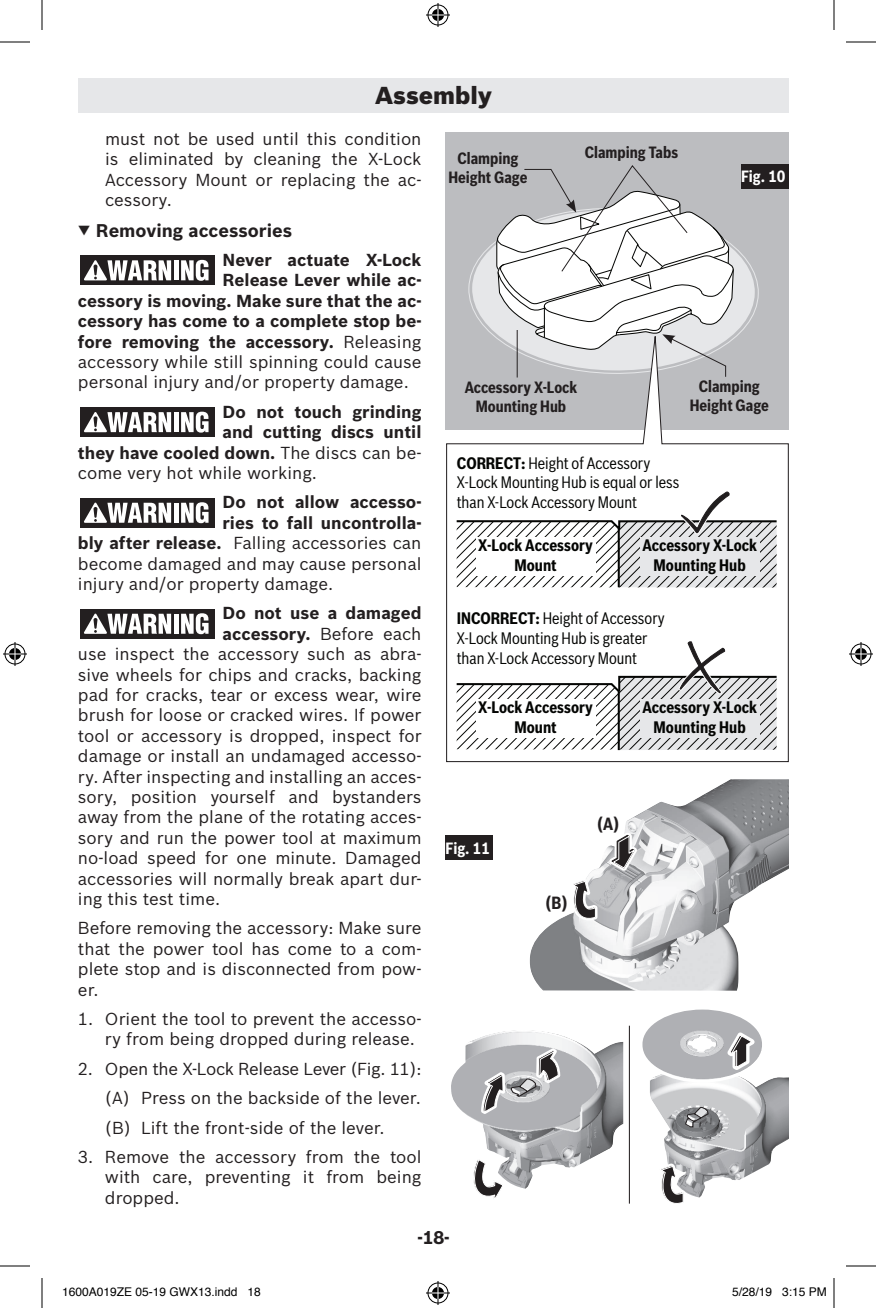
<style>
.page{position:relative;width:876px;height:1308px;background:#fff}
.page>*{position:absolute;margin:0;border:0;box-sizing:border-box;transform-origin:0 0}
.t1{font:900 24px "Bosch Sans";color:#231f20}
.t2{font:700 18px "Bosch Sans";color:#231f20}
.t3{font:700 17.2px "Bosch Sans Cond";color:#231f20}
.t4{font:17px/20.4px "Bosch Sans";color:#231f20;text-align:justify}
.t5{font:700 17px "Bosch Sans";color:#231f20}
.t6{font:16.4px/19.6px "Bosch Sans Cond";color:#040503}
.t7{font:700 16.4px/19.6px "Bosch Sans Cond";color:#040503;text-align:center}
.t8{font:700 16px/19.2px "Bosch Sans Cond";color:#231f20;text-align:center}
.t9{font:700 16px "Bosch Sans Cond";color:#fff}
.t10{font:12px "Helvetica";color:#000}
.s1{font-weight:400}
.s2{font-weight:700}
</style>
<div class="page">
<div style="left:80px;top:256px;width:135px;height:29px;background:#231f20"></div>
<hr style="left:174px;top:260px;width:4px;height:20px;background:#fff">
<svg style="left:181px;top:260px;width:28px;height:21px"></svg>
<svg style="left:84px;top:260px;width:87px;height:20px"></svg>
<div style="left:80px;top:407px;width:135px;height:30px;background:#231f20"></div>
<hr style="left:174px;top:412px;width:4px;height:20px;background:#fff">
<svg style="left:181px;top:412px;width:28px;height:21px"></svg>
<svg style="left:84px;top:412px;width:87px;height:20px"></svg>
<div style="left:80px;top:498px;width:135px;height:29px;background:#231f20"></div>
<hr style="left:174px;top:503px;width:4px;height:20px;background:#fff">
<svg style="left:181px;top:502px;width:28px;height:21px"></svg>
<svg style="left:84px;top:503px;width:87px;height:20px"></svg>
<div style="left:80px;top:609px;width:135px;height:29px;background:#231f20"></div>
<hr style="left:174px;top:614px;width:4px;height:20px;background:#fff">
<svg style="left:181px;top:613px;width:28px;height:21px"></svg>
<svg style="left:84px;top:614px;width:87px;height:20px"></svg>
<div style="left:78px;top:78px;width:711px;height:34px;background:#e6e7e9"></div>
<div style="left:446px;top:132px;width:343px;height:203px;background:#bcbdc0"></div>
<svg style="left:471px;top:209px;width:285px;height:126px;background:#cecfd2"></svg>
<svg style="left:446px;top:335px;width:343px;height:427px"></svg>
<svg style="left:455px;top:492px;width:324px;height:97px"></svg>
<svg style="left:455px;top:641px;width:324px;height:111px"></svg>
<svg style="left:494px;top:164px;width:241px;height:214px"></svg>
<hr style="left:517px;top:330px;width:1px;height:48px;background:#231f20">
<div style="left:741px;top:164px;width:48px;height:24px;background:#231f20"></div>
<img style="left:530px;top:779px;width:259px;height:212px">
<svg style="left:763px;top:821px;width:26px;height:51px"></svg>
<img style="left:451px;top:1030px;width:172px;height:159px">
<img style="left:650px;top:1077px;width:139px;height:120px">
<img style="left:651px;top:1010px;width:102px;height:16px">
<svg style="left:642px;top:1026px;width:126px;height:69px"></svg>
<svg style="left:471px;top:1158px;width:33px;height:40px"></svg>
<svg style="left:650px;top:1161px;width:37px;height:43px"></svg>
<svg style="left:481px;top:1048px;width:79px;height:66px;background:#ababae"></svg>
<svg style="left:685px;top:1101px;width:24px;height:27px"></svg>
<hr style="left:629px;top:1026px;width:1px;height:178px;background:#231f20">
<svg style="left:562px;top:833px;width:75px;height:99px"></svg>
<div style="left:446px;top:836px;width:47px;height:24px;background:#231f20"></div>
<hr style="left:0;top:42px;width:30px;height:1px;background:#000">
<hr style="left:846px;top:42px;width:30px;height:1px;background:#000">
<hr style="left:0;top:1266px;width:30px;height:1px;background:#000">
<hr style="left:846px;top:1266px;width:30px;height:1px;background:#000">
<hr style="left:42px;top:0;width:1px;height:30px;background:#000">
<hr style="left:42px;top:1278px;width:1px;height:30px;background:#000">
<hr style="left:834px;top:0;width:1px;height:30px;background:#000">
<hr style="left:834px;top:1278px;width:1px;height:30px;background:#000">
<svg style="left:426px;top:3px;width:24px;height:24px"></svg>
<svg style="left:426px;top:1281px;width:24px;height:24px"></svg>
<svg style="left:3px;top:642px;width:24px;height:24px"></svg>
<svg style="left:849px;top:642px;width:24px;height:24px"></svg>
<h1 class="t1" style="left:375px;top:77px;width:118px">Assembly</h1>
<p class="t4" style="left:105px;top:127px;width:318px">must not be used until this condition is eliminated by cleaning the X-Lock Accessory Mount or replacing the ac&shy;cessory.</p>
<p class="t2" style="left:78px;top:217px;width:216px">▼ Removing accessories</p>
<p class="t5" style="left:223px;top:247px;width:200px">Never actuate X-Lock</p>
<p class="t5" style="left:223px;top:267px;width:200px">Release Lever while ac-</p>
<p class="t5" style="left:78px;top:288px;width:345px">cessory is moving. Make sure that the ac-</p>
<p class="t5" style="left:78px;top:308px;width:345px">cessory has come to a complete stop be-</p>
<p class="t5" style="left:78px;top:329px;width:345px">fore removing the accessory. <span class="s1">Releasing</span></p>
<p class="t4" style="left:78px;top:350px;width:345px">accessory while still spinning could cause</p>
<p class="t4" style="left:78px;top:371px;width:332px">personal injury and/or property damage.</p>
<p class="t5" style="left:223px;top:399px;width:200px">Do not touch grinding</p>
<p class="t5" style="left:223px;top:419px;width:200px">and cutting discs until</p>
<p class="t5" style="left:78px;top:440px;width:345px">they have cooled down. <span class="s1">The discs can be-</span></p>
<p class="t4" style="left:78px;top:461px;width:241px">come very hot while working.</p>
<p class="t5" style="left:223px;top:489px;width:200px">Do not allow accesso-</p>
<p class="t5" style="left:223px;top:510px;width:200px">ries to fall uncontrolla-</p>
<p class="t4" style="left:78px;top:532px;width:345px"><span class="s2">bly after release.</span> Falling accessories can</p>
<p class="t4" style="left:78px;top:552px;width:345px">become damaged and may cause personal</p>
<p class="t4" style="left:78px;top:572px;width:257px">injury and/or property damage.</p>
<p class="t5" style="left:223px;top:600px;width:200px">Do not use a damaged</p>
<p class="t5" style="left:223px;top:621px;width:200px">accessory. <span class="s1">Before each</span></p>
<p class="t4" style="left:78px;top:643px;width:345px">use inspect the accessory such as abra-</p>
<p class="t4" style="left:78px;top:663px;width:345px">sive wheels for chips and cracks, backing</p>
<p class="t4" style="left:78px;top:683px;width:345px">pad for cracks, tear or excess wear, wire</p>
<p class="t4" style="left:78px;top:704px;width:345px">brush for loose or cracked wires. If power</p>
<p class="t4" style="left:78px;top:724px;width:345px">tool or accessory is dropped, inspect for</p>
<p class="t4" style="left:78px;top:745px;width:345px">damage or install an undamaged accesso-</p>
<p class="t4" style="left:78px;top:765px;width:345px">ry. After inspecting and installing an acces-</p>
<p class="t4" style="left:78px;top:785px;width:345px">sory, position yourself and bystanders</p>
<p class="t4" style="left:78px;top:806px;width:345px">away from the plane of the rotating acces-</p>
<p class="t4" style="left:78px;top:826px;width:345px">sory and run the power tool at maximum</p>
<p class="t4" style="left:78px;top:847px;width:345px">no-load speed for one minute. Damaged</p>
<p class="t4" style="left:78px;top:867px;width:345px">accessories will normally break apart dur-</p>
<p class="t4" style="left:78px;top:887px;width:144px">ing this test time.</p>
<p class="t4" style="left:78px;top:917px;width:345px">Before removing the accessory: Make sure that the power tool has come to a com&shy;plete stop and is disconnected from pow&shy;er.</p>
<p class="t4" style="left:105px;top:1007px;width:318px;text-indent:-27px">1. Orient the tool to prevent the accesso&shy;ry from being dropped during release.</p>
<p class="t4" style="left:105px;top:1053px;width:318px;line-height:29.4px;text-indent:-27px">2. Open the X-Lock Release Lever (Fig. 11): (A) Press on the backside of the lever. (B) Lift the front-side of the lever.</p>
<p class="t4" style="left:105px;top:1145px;width:318px;text-indent:-27px">3. Remove the accessory from the tool with care, preventing it from being dropped.</p>
<p class="t8" style="left:448px;top:148px;width:81px">Clamping<br>Height Gage</p>
<p class="t8" style="left:585px;top:141px;width:95px">Clamping Tabs</p>
<p class="t9" style="left:741px;top:165px;width:46px">Fig. 10</p>
<p class="t8" style="left:465px;top:377px;width:114px">Accessory X-Lock<br>Mounting Hub</p>
<p class="t8" style="left:690px;top:375px;width:81px">Clamping<br>Height Gage</p>
<p class="t6" style="left:457px;top:452px;width:224px"><span class="s2">CORRECT:</span> Height of Accessory<br>X-Lock Mounting Hub is equal or less than X-Lock Accessory Mount</p>
<p class="t7" style="left:478px;top:534px;width:116px">X-Lock Accessory<br>Mount</p>
<p class="t7" style="left:642px;top:534px;width:116px">Accessory X-Lock<br>Mounting Hub</p>
<p class="t6" style="left:457px;top:608px;width:210px"><span class="s2">INCORRECT:</span> Height of Accessory<br>X-Lock Mounting Hub is greater than X-Lock Accessory Mount</p>
<p class="t7" style="left:478px;top:696px;width:116px">X-Lock Accessory<br>Mount</p>
<p class="t7" style="left:642px;top:696px;width:116px">Accessory X-Lock<br>Mounting Hub</p>
<p class="t9" style="left:446px;top:836px;width:46px">Fig. 11</p>
<p class="t3" style="left:546px;top:890px;width:24px">(B)</p>
<p class="t3" style="left:597px;top:811px;width:24px">(A)</p>
<p class="t2" style="left:417px;top:1223px;width:34px">-18-</p>
<p class="t10" style="left:62px;top:1283px;width:200px">1600A019ZE 05-19 GWX13.indd 18</p>
<p class="t10" style="left:732px;top:1283px;width:96px">5/28/19 3:15 PM</p>
</div>
